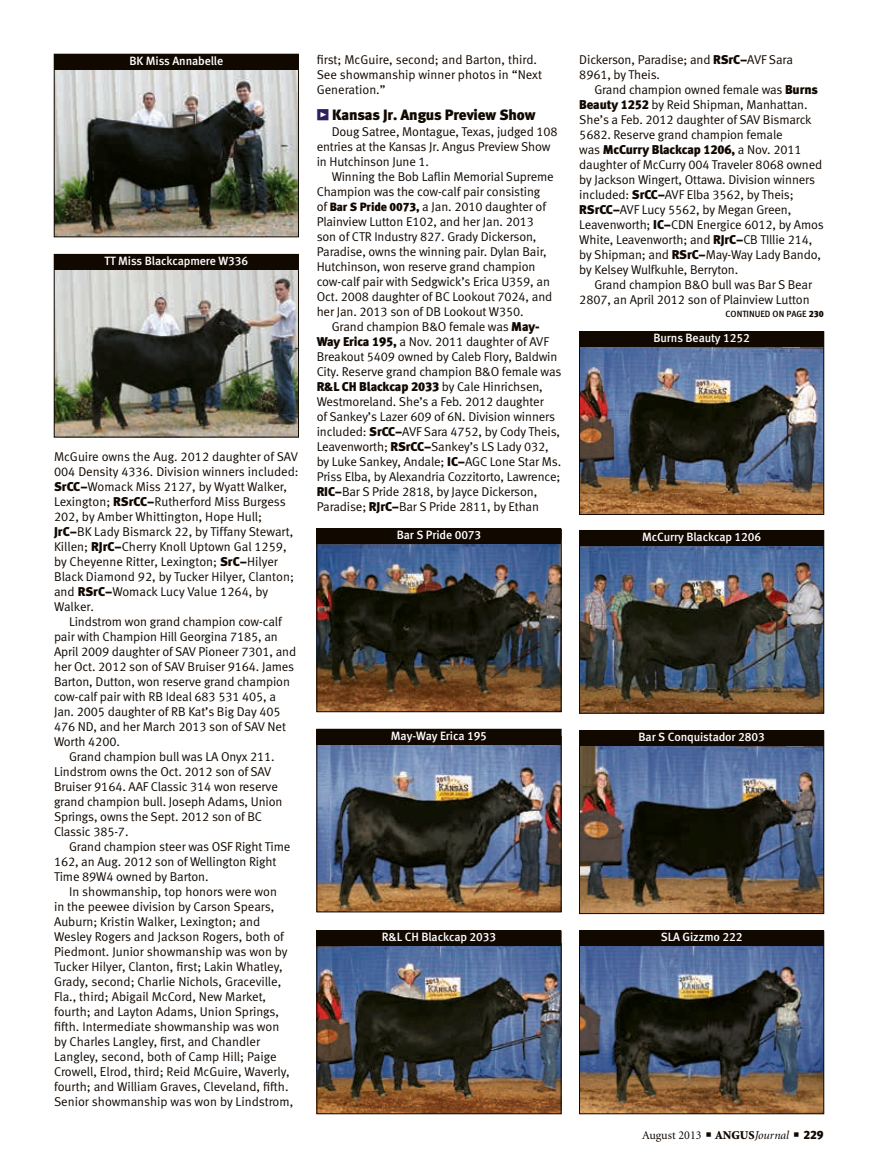
<style>
.page{position:relative;width:878px;height:1168px;background:#fff}
.page>*{position:absolute;margin:0;border:0;box-sizing:border-box;transform-origin:0 0}
.Test_heading{font:15px "Meta Black LF";letter-spacing:-.01em;color:#110800}
.Test_copy{font:12.75px/15px "Meta Normal LF";letter-spacing:-.01em;color:#110800}
.White_animal_name{font:12px "Meta Medium LF";letter-spacing:-.01em;color:#fff}
.t1{font:12px "Minion";color:#110800}
.t2{font:9px "Meta Medium LF";color:#110800}
.s1{font-family:"Meta Black LF"}
.s2{font-family:"Meta Black Caps Expert";color:#2c1e5f}
.s3{font-family:"Meta Black LF";font-size:12px}
.s4{font-weight:900}
.s5{font-style:italic}
</style>
<div class="page">
<img style="left:56px;top:269px;width:240px;height:166px">
<div style="left:54px;top:254px;width:244px;height:183px;border:1px solid #110800"></div>
<div style="left:54px;top:254px;width:244px;height:15px;background:#110800"></div>
<img style="left:581px;top:545px;width:241px;height:166px">
<div style="left:579px;top:530px;width:245px;height:183px;border:1px solid #110800"></div>
<div style="left:579px;top:530px;width:245px;height:15px;background:#110800"></div>
<img style="left:318px;top:744px;width:241px;height:166px">
<div style="left:316px;top:729px;width:245px;height:183px;border:1px solid #110800"></div>
<div style="left:316px;top:729px;width:245px;height:15px;background:#110800"></div>
<img style="left:581px;top:946px;width:241px;height:166px">
<div style="left:579px;top:931px;width:245px;height:183px;border:1px solid #110800"></div>
<div style="left:579px;top:931px;width:245px;height:15px;background:#110800"></div>
<img style="left:318px;top:946px;width:241px;height:166px">
<div style="left:316px;top:931px;width:245px;height:183px;border:1px solid #110800"></div>
<div style="left:316px;top:931px;width:245px;height:15px;background:#110800"></div>
<img style="left:56px;top:69px;width:240px;height:166px">
<div style="left:54px;top:54px;width:244px;height:183px;border:1px solid #110800"></div>
<div style="left:54px;top:54px;width:244px;height:15px;background:#110800"></div>
<img style="left:581px;top:346px;width:241px;height:166px">
<div style="left:579px;top:332px;width:245px;height:182px;border:1px solid #110800"></div>
<div style="left:579px;top:332px;width:245px;height:14px;background:#110800"></div>
<img style="left:318px;top:544px;width:241px;height:166px">
<div style="left:316px;top:529px;width:245px;height:183px;border:1px solid #110800"></div>
<div style="left:316px;top:529px;width:245px;height:15px;background:#110800"></div>
<img style="left:581px;top:746px;width:241px;height:166px">
<div style="left:579px;top:731px;width:245px;height:183px;border:1px solid #110800"></div>
<div style="left:579px;top:731px;width:245px;height:15px;background:#110800"></div>
<p class="White_animal_name" style="left:129px;top:53px;width:95px">BK Miss Annabelle</p>
<p class="White_animal_name" style="left:104px;top:254px;width:145px">TT Miss Blackcapmere W336</p>
<p class="Test_copy" style="left:54px;top:449px;width:246px">McGuire owns the Aug. 2012 daughter of SAV 004 Density 4336. Division winners included:<br><span class="s1">SrCC–</span>Womack Miss 2127, by Wyatt Walker, Lexington; <span class="s1">RSrCC–</span>Rutherford Miss Burgess 202, by Amber Whittington, Hope Hull; <span class="s1">JrC–</span>BK Lady Bismarck 22, by Tiffany Stewart, Killen; <span class="s1">RJrC–</span>Cherry Knoll Uptown Gal 1259, by Cheyenne Ritter, Lexington; <span class="s1">SrC–</span>Hilyer Black Diamond 92, by Tucker Hilyer, Clanton; and <span class="s1">RSrC–</span>Womack Lucy Value 1264, by Walker.</p>
<p class="Test_copy" style="left:54px;top:614px;width:244px;text-indent:15px">Lindstrom won grand champion cow-calf pair with Champion Hill Georgina 7185, an April 2009 daughter of SAV Pioneer 7301, and her Oct. 2012 son of SAV Bruiser 9164. James Barton, Dutton, won reserve grand champion cow-calf pair with RB Ideal 683 531 405, a Jan. 2005 daughter of RB Kat’s Big Day 405<br>476 ND, and her March 2013 son of SAV Net Worth 4200.</p>
<p class="Test_copy" style="left:54px;top:749px;width:230px;text-indent:15px">Grand champion bull was LA Onyx 211.<br>Lindstrom owns the Oct. 2012 son of SAV Bruiser 9164. AAF Classic 314 won reserve grand champion bull. Joseph Adams, Union Springs, owns the Sept. 2012 son of BC Classic 385-7.</p>
<p class="Test_copy" style="left:54px;top:839px;width:238px;text-indent:15px">Grand champion steer was OSF Right Time<br>162, an Aug. 2012 son of Wellington Right<br>Time 89W4 owned by Barton.</p>
<p class="Test_copy" style="left:54px;top:884px;width:241px;text-indent:15px">In showmanship, top honors were won<br>in the peewee division by Carson Spears, Auburn; Kristin Walker, Lexington; and Wesley Rogers and Jackson Rogers, both of Piedmont. Junior showmanship was won by Tucker Hilyer, Clanton, first; Lakin Whatley, Grady, second; Charlie Nichols, Graceville, Fla., third; Abigail McCord, New Market, fourth; and Layton Adams, Union Springs, fifth. Intermediate showmanship was won by Charles Langley, first, and Chandler Langley, second, both of Camp Hill; Paige Crowell, Elrod, third; Reid McGuire, Waverly, fourth; and William Graves, Cleveland, fifth.<br>Senior showmanship was won by Lindstrom,</p>
<p class="Test_copy" style="left:316px;top:52px;width:227px">first; McGuire, second; and Barton, third.<br>See showmanship winner photos in “Next<br>Generation.”</p>
<p class="Test_heading" style="left:316px;top:105px;width:220px"><span class="s2">z</span> Kansas Jr. Angus Preview Show</p>
<p class="Test_copy" style="left:316px;top:124px;width:242px;text-indent:15px">Doug Satree, Montague, Texas, judged 108 entries at the Kansas Jr. Angus Preview Show in Hutchinson June 1.</p>
<p class="Test_copy" style="left:316px;top:169px;width:238px;text-indent:15px">Winning the Bob Laflin Memorial Supreme Champion was the cow-calf pair consisting of <span class="s3">Bar S Pride 0073,</span> a Jan. 2010 daughter of Plainview Lutton E102, and her Jan. 2013 son of CTR Industry 827. Grady Dickerson, Paradise, owns the winning pair. Dylan Bair, Hutchinson, won reserve grand champion cow-calf pair with Sedgwick’s Erica U359, an Oct. 2008 daughter of BC Lookout 7024, and her Jan. 2013 son of DB Lookout W350.</p>
<p class="Test_copy" style="left:316px;top:319px;width:246px;text-indent:15px">Grand champion B&amp;O female was <span class="s1">May-Way Erica 195,</span> a Nov. 2011 daughter of AVF Breakout 5409 owned by Caleb Flory, Baldwin City. Reserve grand champion B&amp;O female was <span class="s1">R&amp;L CH Blackcap 2033</span> by Cale Hinrichsen, Westmoreland. She’s a Feb. 2012 daughter<br>of Sankey’s Lazer 609 of 6N. Division winners included: <span class="s1">SrCC–</span>AVF Sara 4752, by Cody Theis, Leavenworth; <span class="s1">RSrCC–</span>Sankey’s LS Lady 032, by Luke Sankey, Andale; <span class="s1">IC–</span>AGC Lone Star Ms.<br>Priss Elba, by Alexandria Cozzitorto, Lawrence; <span class="s1">RIC–</span>Bar S Pride 2818, by Jayce Dickerson, Paradise; <span class="s1">RJrC–</span>Bar S Pride 2811, by Ethan</p>
<p class="White_animal_name" style="left:396px;top:528px;width:86px">Bar S Pride 0073</p>
<p class="Test_copy" style="left:579px;top:52px;width:215px">Dickerson, Paradise; and <span class="s1">RSrC–</span>AVF Sara<br>8961, by Theis.</p>
<p class="Test_copy" style="left:579px;top:82px;width:246px;text-indent:15px">Grand champion owned female was <span class="s1">Burns Beauty 1252</span> by Reid Shipman, Manhattan.<br>She’s a Feb. 2012 daughter of SAV Bismarck 5682. Reserve grand champion female<br>was <span class="s1">McCurry Blackcap 1206,</span> a Nov. 2011 daughter of McCurry 004 Traveler 8068 owned by Jackson Wingert, Ottawa. Division winners included: <span class="s1">SrCC–</span>AVF Elba 3562, by Theis; <span class="s1">RSrCC–</span>AVF Lucy 5562, by Megan Green, Leavenworth; <span class="s1">IC–</span>CDN Energice 6012, by Amos White, Leavenworth; and <span class="s1">RJrC–</span>CB TIllie 214, by Shipman; and <span class="s1">RSrC–</span>May-Way Lady Bando, by Kelsey Wulfkuhle, Berryton.</p>
<p class="Test_copy" style="left:579px;top:277px;width:234px;text-align:right">Grand champion B&amp;O bull was Bar S Bear<br>2807, an April 2012 son of Plainview Lutton</p>
<p class="t2" style="left:725px;top:308px;width:100px">CONTINUED ON PAGE <span class="s1">230</span></p>
<p class="White_animal_name" style="left:653px;top:331px;width:98px">Burns Beauty 1252</p>
<p class="White_animal_name" style="left:642px;top:530px;width:121px">McCurry Blackcap 1206</p>
<p class="White_animal_name" style="left:391px;top:728px;width:97px">May-Way Erica 195</p>
<p class="White_animal_name" style="left:638px;top:730px;width:128px">Bar S Conquistador 2803</p>
<p class="White_animal_name" style="left:382px;top:930px;width:116px">R&amp;L CH Blackcap 2033</p>
<p class="White_animal_name" style="left:661px;top:930px;width:83px">SLA Gizzmo 222</p>
<p class="t1" style="left:642px;top:1129px;width:183px">August 2013 ■ <span class="s4">ANGUS</span><span class="s5">Journal</span> ■ <span class="s1">229</span></p>
</div>
